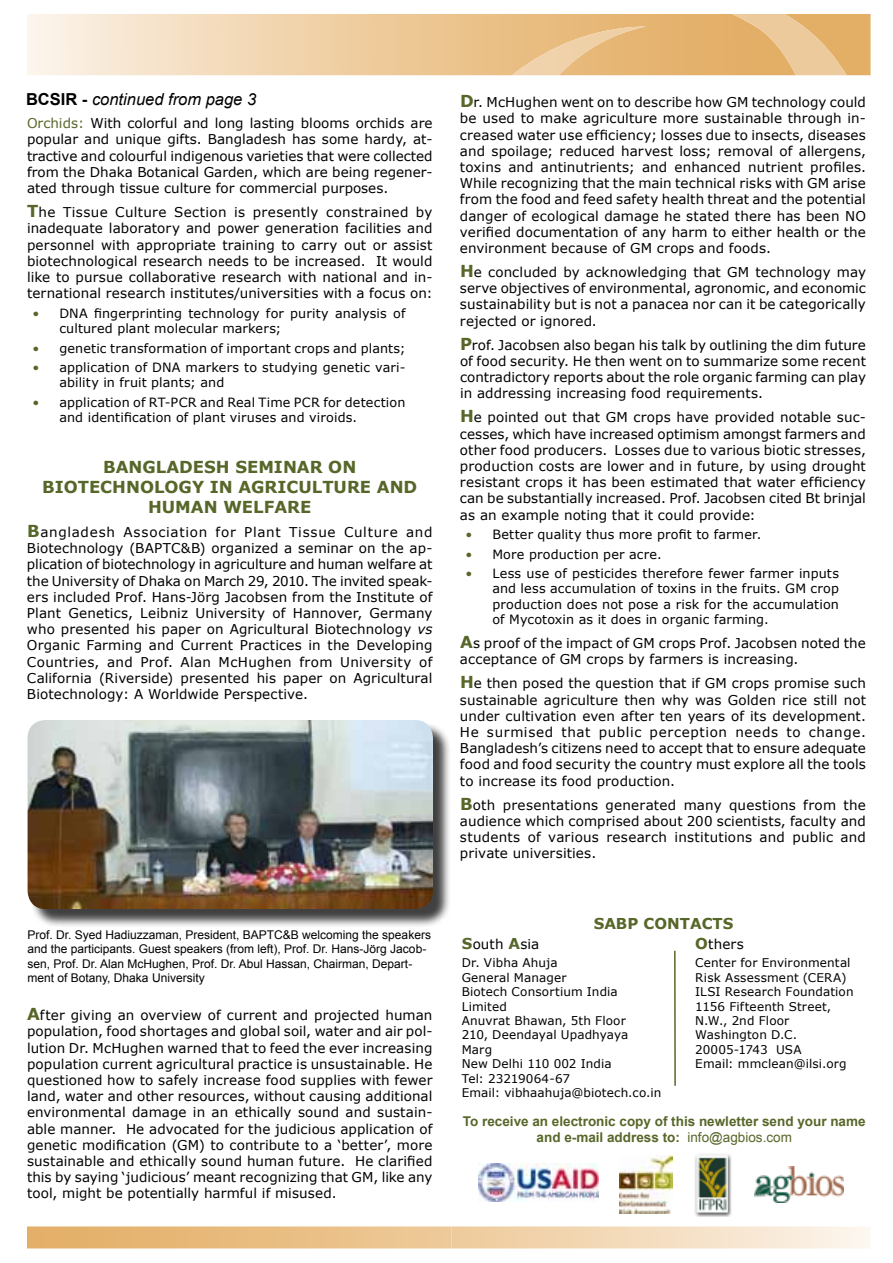
<style>
.page{position:relative;width:893px;height:1263px;background:#fff}
.page>*{position:absolute;margin:0;border:0;box-sizing:border-box;transform-origin:0 0}
.t1{font:700 16.5px/19.8px "Verdana";color:#576729}
.t2{font:italic 16.5px "Arial";color:#000}
.t3{font:700 15px "Verdana";color:#576729}
.t4{font:13.5px/16.2px "Verdana";letter-spacing:.005em;color:#000;text-align:justify}
.t5{font:700 13.5px/16.2px "Arial";color:#576729;text-align:center}
.t6{font:12.75px/15.3px "Verdana";letter-spacing:.01em;color:#000}
.t7{font:12px/14.4px "Verdana";letter-spacing:.01em;color:#000}
.t8{font:12px/14.4px "Arial";color:#000}
.s1{font-weight:700;font-style:normal}
.s2{font-weight:700;font-size:16.5px;color:#576729}
.s3{color:#576729}
.s4{font-style:italic}
.s5{font-weight:700;font-size:15px;color:#576729}
.s6{font-weight:400}
</style>
<div class="page">
<svg style="left:27px;top:14px;width:843px;height:61px"></svg>
<svg style="left:512px;top:26px;width:134px;height:49px"></svg>
<svg style="left:732px;top:14px;width:114px;height:61px"></svg>
<svg style="left:27px;top:1226px;width:843px;height:22px"></svg>
<hr style="left:674px;top:951px;width:2px;height:135px;background:#576729">
<img style="left:695px;top:1154px;width:37px;height:62px">
<img style="left:754px;top:1166px;width:90px;height:36px">
<img style="left:478px;top:1163px;width:120px;height:38px">
<img style="left:619px;top:1155px;width:54px;height:58px">
<div style="left:30px;top:722px;width:422px;height:206px;background:#000;opacity:.75"></div>
<img style="left:28px;top:720px;width:405px;height:189px">
<p class="t2" style="left:26px;top:89px;width:232px"><span class="s1">BCSIR -</span> continued from page 3</p>
<p class="t4" style="left:460px;top:94px;width:408px"><span class="s2">D</span>r. McHughen went on to describe how GM technology could be used to make agriculture more sustainable through in&shy;creased water use efficiency; losses due to insects, diseases and spoilage; reduced harvest loss; removal of allergens, toxins and antinutrients; and enhanced nutrient profiles.<br>While recognizing that the main technical risks with GM arise from the food and feed safety health threat and the potential danger of ecological damage he stated there has been NO verified documentation of any harm to either health or the environment because of GM crops and foods.</p>
<p class="t4" style="left:460px;top:264px;width:407px"><span class="s2">H</span>e concluded by acknowledging that GM technology may serve objectives of environmental, agronomic, and economic sustainability but is not a panacea nor can it be categorically rejected or ignored.</p>
<p class="t4" style="left:460px;top:336px;width:407px"><span class="s2">P</span>rof. Jacobsen also began his talk by outlining the dim future of food security. He then went on to summarize some recent contradictory reports about the role organic farming can play in addressing increasing food requirements.</p>
<p class="t4" style="left:460px;top:409px;width:407px"><span class="s2">H</span> e pointed out that GM crops have provided notable suc&shy;cesses, which have increased optimism amongst farmers and other food producers. Losses due to various biotic stresses, production costs are lower and in future, by using drought resistant crops it has been estimated that water efficiency can be substantially increased. Prof. Jacobsen cited Bt brinjal as an example noting that it could provide:</p>
<p class="t6" style="left:465px;top:527px;width:297px"><span class="s3">•</span> Better quality thus more profit to farmer.</p>
<p class="t6" style="left:465px;top:546px;width:198px"><span class="s3">•</span> More production per acre.</p>
<p class="t6" style="left:492px;top:566px;width:348px;text-align:justify;text-indent:-27px"><span class="s3">•</span> Less use of pesticides therefore fewer farmer inputs and less accumulation of toxins in the fruits. GM crop production does not pose a risk for the accumulation of Mycotoxin as it does in organic farming.</p>
<p class="t4" style="left:460px;top:635px;width:407px"><span class="s2">A</span>s proof of the impact of GM crops Prof. Jacobsen noted the acceptance of GM crops by farmers is increasing.</p>
<p class="t4" style="left:460px;top:675px;width:407px"><span class="s2">H</span>e then posed the question that if GM crops promise such sustainable agriculture then why was Golden rice still not under cultivation even after ten years of its development.<br>He surmised that public perception needs to change.<br>Bangladesh’s citizens need to accept that to ensure adequate food and food security the country must explore all the tools to increase its food production.</p>
<p class="t4" style="left:460px;top:796px;width:407px"><span class="s2">B</span>oth presentations generated many questions from the audience which comprised about 200 scientists, faculty and students of various research institutions and public and private universities.</p>
<p class="t4" style="left:27px;top:115px;width:407px"><span class="s3">Orchids:</span> With colorful and long lasting blooms orchids are popular and unique gifts. Bangladesh has some hardy, at&shy;tractive and colourful indigenous varieties that were collected from the Dhaka Botanical Garden, which are being regener&shy;ated through tissue culture for commercial purposes.</p>
<p class="t4" style="left:27px;top:204px;width:407px"><span class="s2">T</span>he Tissue Culture Section is presently constrained by inadequate laboratory and power generation facilities and personnel with appropriate training to carry out or assist biotechnological research needs to be increased. It would like to pursue collaborative research with national and in&shy;ternational research institutes/universities with a focus on:</p>
<p class="t6" style="left:59px;top:305px;width:348px;text-indent:-27px"><span class="s3">•</span> DNA fingerprinting technology for purity analysis of cultured plant molecular markers;</p>
<p class="t6" style="left:32px;top:340px;width:375px"><span class="s3">•</span> genetic transformation of important crops and plants;</p>
<p class="t6" style="left:59px;top:360px;width:348px;text-indent:-27px"><span class="s3">•</span> application of DNA markers to studying genetic vari&shy;ability in fruit plants; and</p>
<p class="t6" style="left:59px;top:394px;width:348px;text-indent:-27px"><span class="s3">•</span> application of RT-PCR and Real Time PCR for detection and identification of plant viruses and viroids.</p>
<p class="t1" style="left:103px;top:457px;width:255px">BANGLADESH SEMI NAR ON</p>
<p class="t1" style="left:42px;top:477px;width:25px">BIOT</p>
<p class="t1" style="left:89px;top:477px;width:65px">ECHNOLOG</p>
<p class="t1" style="left:148px;top:477px;width:271px;text-indent:44px">Y IN AG RICULTURE AND<br>H UMAN WELFARE</p>
<p class="t4" style="left:27px;top:524px;width:407px"><span class="s2">B</span>angladesh Association for Plant Tissue Culture and Biotechnology (BAPTC&amp;B) organized a seminar on the ap&shy;plication of biotechnology in agriculture and human welfare at the University of Dhaka on March 29, 2010. The invited speak&shy;ers included Prof. Hans-Jörg Jacobsen from the Institute of Plant Genetics, Leibniz University of Hannover, Germany who presented his paper on Agricultural Biotechnology <span class="s4">vs </span>Organic Farming and Current Practices in the Developing Countries, and Prof. Alan McHughen from University of California (Riverside) presented his paper on Agricultural Biotechnology: A Worldwide Perspective.</p>
<p class="t8" style="left:27px;top:927px;width:405px">Prof. Dr. Syed Hadiuzzaman, President, BAPTC&amp;B welcoming the speakers and the participants. Guest speakers (from left), Prof. Dr. Hans-Jörg Jacob&shy;sen, Prof. Dr. Alan McHughen, Prof. Dr. Abul Hassan, Chairman, Depart&shy;ment of Botany, Dhaka University</p>
<p class="t4" style="left:27px;top:1007px;width:407px"><span class="s2">A</span>fter giving an overview of current and projected human population, food shortages and global soil, water and air pol&shy;lution Dr. McHughen warned that to feed the ever increasing population current agricultural practice is unsustainable. He questioned how to safely increase food supplies with fewer land, water and other resources, without causing additional environmental damage in an ethically sound and sustain&shy;able manner. He advocated for the judicious application of genetic modification (GM) to contribute to a ‘better’, more sustainable and ethically sound human future. He clarified this by saying ‘judicious’ meant recognizing that GM, like any tool, might be potentially harmful if misused.</p>
<p class="t3" style="left:594px;top:912px;width:63px">SABP CON</p>
<p class="t3" style="left:680px;top:912px;width:55px">TACTS</p>
<p class="t4" style="left:462px;top:935px;width:79px"><span class="s5">S</span>outh <span class="s5">A</span>sia</p>
<p class="t7" style="left:462px;top:956px;width:201px">Dr. Vibha Ahuja<br>General Manager<br>Biotech Consortium India<br>Limited<br>Anuvrat Bhawan, 5th Floor<br>210, Deendayal Upadhyaya<br>Marg<br>New Delhi 110 002 India<br>Tel: 23219064-67<br>Email: vibhaahuja@biotech.co.in</p>
<p class="t4" style="left:695px;top:935px;width:50px"><span class="s5">O</span>thers</p>
<p class="t7" style="left:695px;top:956px;width:160px">Center for Environmental<br>Risk Assessment (CERA)<br>ILSI Research Foundation<br>1156 Fifteenth Street,<br>N.W., 2nd Floor<br>Washington D.C.<br>20005-1743 USA<br>Email: mmclean@ilsi.org</p>
<p class="t5" style="left:463px;top:1113px;width:404px">To receive an electronic copy of this newletter send your name and e-mail address to: <span class="s6">info@agbios.com</span></p>
</div>
